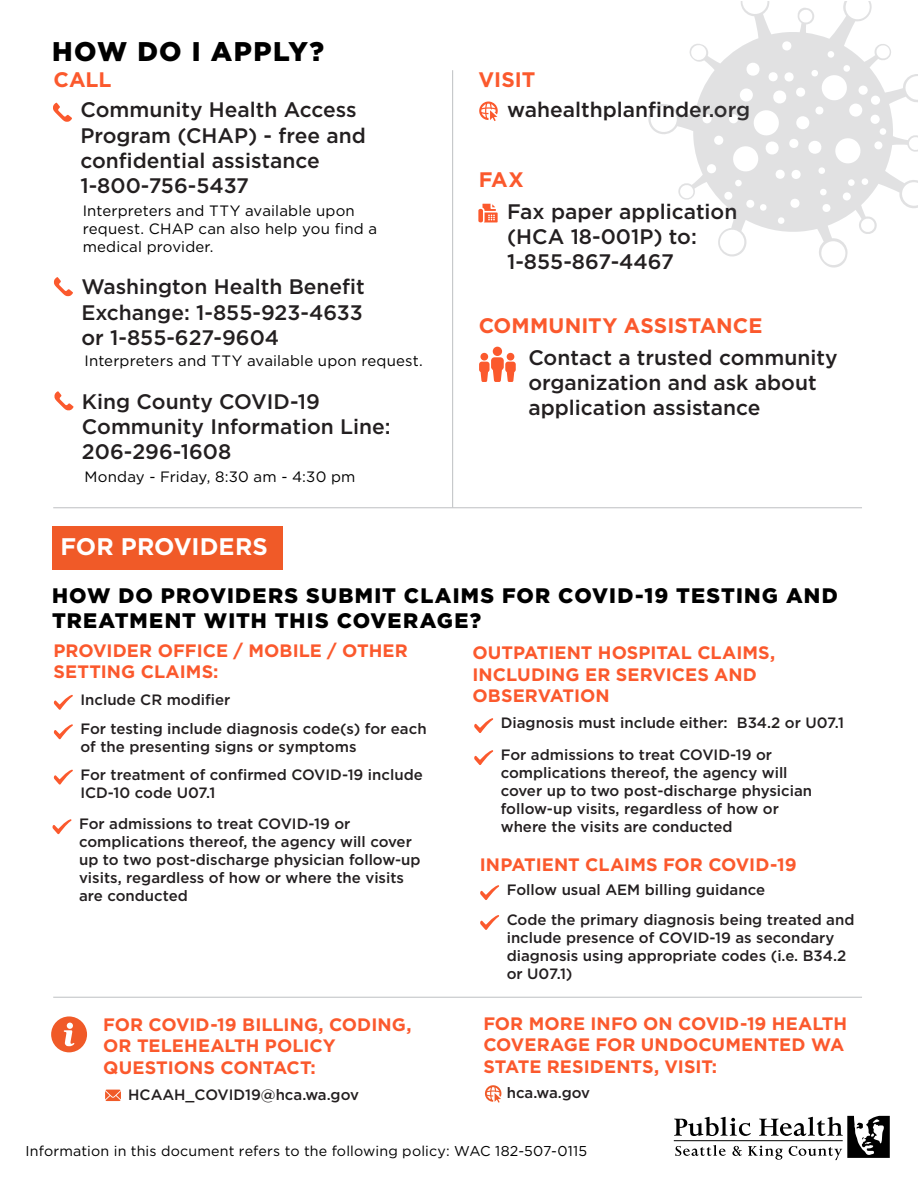
<style>
.page{position:relative;width:918px;height:1188px;background:#fff}
.page>*{position:absolute;margin:0;border:0;box-sizing:border-box;transform-origin:0 0}
.t1{font:900 27px "Gotham";letter-spacing:.055em;color:#000}
.t2{font:700 24px "Gotham";color:#fff}
.t3{font:500 21px/25.2px "Gotham";color:#231f20}
.t4{font:900 21px/25.2px "Gotham";letter-spacing:.055em;color:#000}
.t5{font:700 21px "Gotham";color:#fb592d}
.t6{font:700 18px/21.6px "Gotham";letter-spacing:.005em;color:#fb592d}
.t7{font:500 15px/18px "Gotham";color:#231f20}
.t8{font:15px/18px "Gotham";letter-spacing:.015em;color:#000}
.t9{font:14.25px "Gotham";letter-spacing:.01em;color:#000}
</style>
<div class="page">
<svg style="left:474px;top:718px;width:19px;height:15px"></svg>
<svg style="left:474px;top:750px;width:19px;height:15px"></svg>
<svg style="left:480px;top:885px;width:19px;height:15px"></svg>
<svg style="left:480px;top:915px;width:19px;height:15px"></svg>
<div style="left:52px;top:527px;width:231px;height:43px;background:#f05a28"></div>
<svg style="left:54px;top:695px;width:19px;height:15px"></svg>
<svg style="left:54px;top:724px;width:19px;height:15px"></svg>
<svg style="left:54px;top:770px;width:19px;height:15px"></svg>
<svg style="left:52px;top:819px;width:20px;height:15px"></svg>
<svg style="left:648px;top:1px;width:270px;height:267px"></svg>
<svg style="left:53px;top:103px;width:19px;height:19px"></svg>
<svg style="left:54px;top:391px;width:20px;height:20px"></svg>
<svg style="left:54px;top:277px;width:19px;height:19px"></svg>
<svg style="left:479px;top:102px;width:19px;height:19px"></svg>
<svg style="left:478px;top:204px;width:20px;height:18px"></svg>
<svg style="left:479px;top:347px;width:37px;height:35px"></svg>
<svg style="left:51px;top:1016px;width:36px;height:36px"></svg>
<svg style="left:485px;top:1085px;width:16px;height:18px"></svg>
<hr style="left:53px;top:997px;width:809px;height:1px;background:#c5c7c9">
<hr style="left:53px;top:507px;width:809px;height:1px;background:#c5c7c9">
<hr style="left:452px;top:70px;width:1px;height:438px;background:#c5c7c9">
<svg style="left:674px;top:1116px;width:216px;height:44px"></svg>
<hr style="left:674px;top:1140px;width:169px;height:1px;background:#000">
<svg style="left:105px;top:1090px;width:16px;height:11px"></svg>
<h1 class="t1" style="left:52px;top:33px;width:274px">HOW DO I APPLY?</h1>
<h3 class="t5" style="left:54px;top:66px;width:59px">CALL</h3>
<h3 class="t5" style="left:479px;top:66px;width:58px">VISIT</h3>
<h3 class="t3" style="left:80px;top:97px;width:287px">Community Health Access<br>Program (CHAP) - free and confidential assistance<br>1-800-756-5437</h3>
<p class="t8" style="left:83px;top:202px;width:296px">Interpreters and TTY available upon request. CHAP can also help you find a medical provider.</p>
<h3 class="t3" style="left:81px;top:274px;width:285px;text-align:justify">Washington Health Benefit Exchange: 1-855-923-4633 or 1-855-627-9604</h3>
<p class="t8" style="left:85px;top:352px;width:340px">Interpreters and TTY available upon request.</p>
<h3 class="t3" style="left:82px;top:388px;width:310px">King County COVID-19<br>Community Information Line:<br>206-296-1608</h3>
<p class="t8" style="left:85px;top:467px;width:272px">Monday - Friday, 8:30 am - 4:30 pm</p>
<h2 class="t2" style="left:61px;top:531px;width:209px">FOR PROVIDERS</h2>
<h3 class="t3" style="left:507px;top:97px;width:245px">wahealthplanfinder.org</h3>
<h3 class="t5" style="left:479px;top:166px;width:47px">FAX</h3>
<h3 class="t3" style="left:507px;top:199px;width:232px">Fax paper application (HCA 18-001P) to:<br>1-855-867-4467</h3>
<h3 class="t5" style="left:479px;top:312px;width:285px">COMMUNITY ASSISTANCE</h3>
<h3 class="t3" style="left:528px;top:344px;width:311px">Contact a trusted community organization and ask about application assistance</h3>
<h3 class="t4" style="left:52px;top:583px;width:787px">HOW DO PROVIDERS SUBMIT CLAIMS FOR COVID-19 TESTING AND<br>TREATMENT WITH THIS COVERAGE?</h3>
<p class="t6" style="left:54px;top:639px;width:356px">PROVIDER OFFICE / MOBILE / OTHER<br>SETTING CLAIMS:</p>
<p class="t7" style="left:80px;top:690px;width:151px">Include CR modifier</p>
<p class="t7" style="left:80px;top:720px;width:348px">For testing include diagnosis code(s) for each of the presenting signs or symptoms</p>
<p class="t7" style="left:80px;top:765px;width:344px">For treatment of confirmed COVID-19 include<br>ICD-10 code U07.1</p>
<p class="t7" style="left:79px;top:815px;width:343px">For admissions to treat COVID-19 or complications thereof, the agency will cover up to two post-discharge physician follow-up visits, regardless of how or where the visits are conducted</p>
<p class="t6" style="left:103px;top:1013px;width:310px">FOR COVID-19 BILLING, CODING,<br>OR TELEHEALTH POLICY<br>QUESTIONS CONTACT:</p>
<p class="t6" style="left:473px;top:642px;width:304px">OUTPATIENT HOSPITAL CLAIMS,<br>INCLUDING ER SERVICES AND<br>OBSERVATION</p>
<p class="t7" style="left:501px;top:714px;width:345px">Diagnosis must include either: B34.2 or U07.1</p>
<p class="t7" style="left:501px;top:746px;width:313px">For admissions to treat COVID-19 or complications thereof, the agency will cover up to two post-discharge physician follow-up visits, regardless of how or where the visits are conducted</p>
<p class="t6" style="left:480px;top:854px;width:318px">INPATIENT CLAIMS FOR COVID-19</p>
<p class="t7" style="left:507px;top:875px;width:349px;line-height:29.8px">Follow usual AEM billing guidance<br>Code the primary diagnosis being treated and</p>
<p class="t7" style="left:507px;top:929px;width:341px">include presence of COVID-19 as secondary diagnosis using appropriate codes (i.e. B34.2 or U07.1)</p>
<p class="t6" style="left:483px;top:1013px;width:365px">FOR MORE INFO ON COVID-19 HEALTH<br>COVERAGE FOR UNDOCUMENTED WA<br>STATE RESIDENTS, VISIT:</p>
<p class="t7" style="left:128px;top:1085px;width:232px">HCAAH_COVID19@hca.wa.gov</p>
<p class="t7" style="left:507px;top:1084px;width:85px">hca.wa.gov</p>
<p class="t9" style="left:26px;top:1142px;width:563px">Information in this document refers to the following policy: WAC 182-507-0115</p>
</div>
